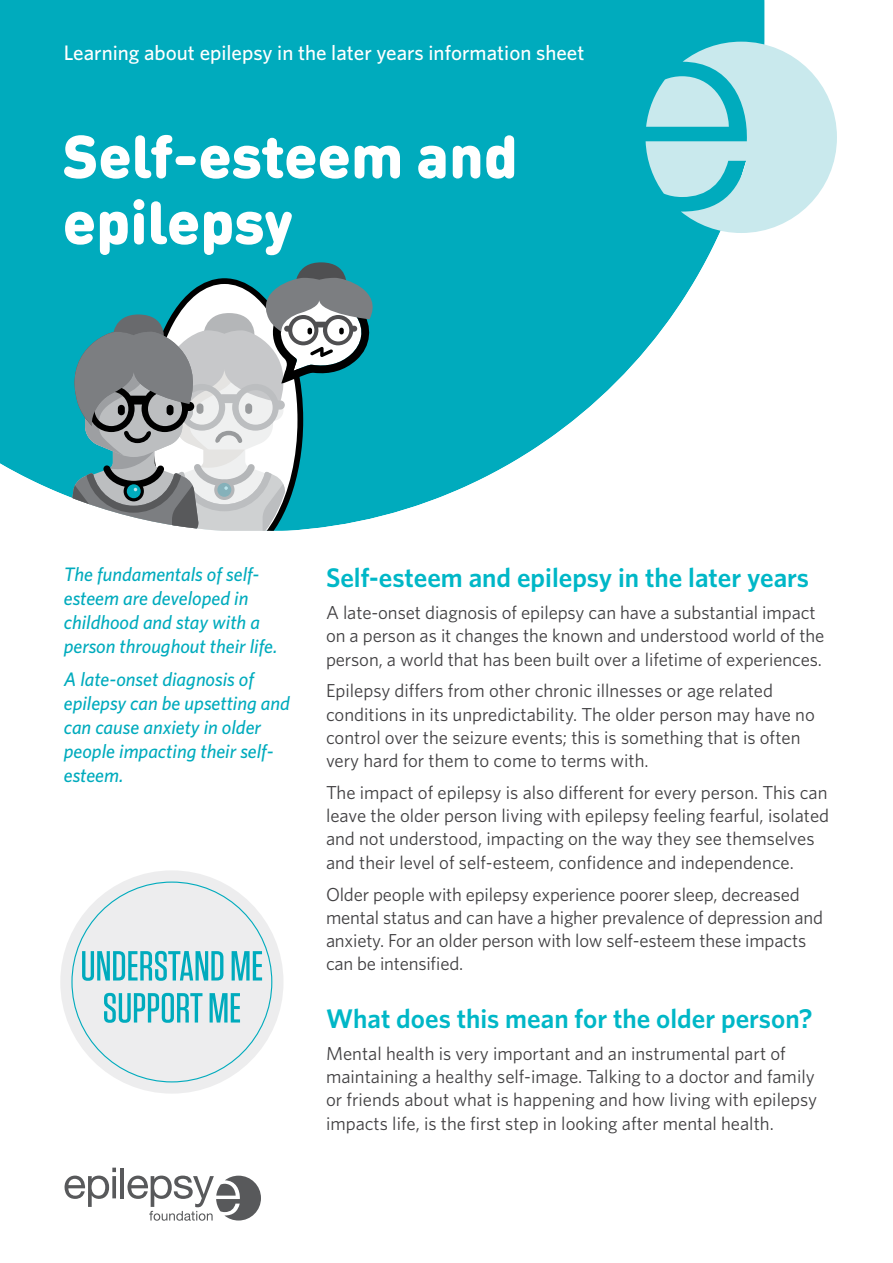
<style>
.page{position:relative;width:893px;height:1263px;background:#fff}
.page>*{position:absolute;margin:0;border:0;box-sizing:border-box;transform-origin:0 0}
.t1{font:900 60px/66px "DIN Round OT";color:#fff}
.t2{font:600 27px "Whitney";color:#00b7c7}
.t3{font:500 21px "Whitney";color:#fff}
.t4{font:italic 500 19.5px/24px "Whitney";color:#00abbd}
.t5{font:18.75px/23.2px "Whitney";color:#414042}
</style>
<div class="page">
<svg style="left:0;top:0;width:764px;height:515px;fill:#00abbd"></svg>
<svg style="left:62px;top:262px;width:322px;height:269px"></svg>
<svg style="left:646px;top:42px;width:191px;height:191px;background:#a1dde4"></svg>
<hr style="left:121px;top:1167px;width:3px;height:31px;background:#58595b">
<svg style="left:65px;top:1167px;width:51px;height:40px"></svg>
<svg style="left:127px;top:1175px;width:134px;height:46px"></svg>
<div style="left:60px;top:870px;width:223px;height:224px;background:#e9e9ea;border-radius:50%"></div>
<svg style="left:104px;top:993px;width:136px;height:30px"></svg>
<svg style="left:82px;top:951px;width:180px;height:30px"></svg>
<p class="t3" style="left:64px;top:39px;width:522px">Learning about epilepsy in the later years information sheet</p>
<h1 class="t1" style="left:63px;top:123px;width:457px">Self-esteem and epilepsy</h1>
<p class="t4" style="left:64px;top:562px;width:215px">The fundamentals of self&shy;esteem are developed in childhood and stay with a person throughout their life.</p>
<p class="t4" style="left:64px;top:667px;width:228px">A late-onset diagnosis of epilepsy can be upsetting and can cause anxiety in older people impacting their self&shy;esteem.</p>
<h2 class="t2" style="left:326px;top:561px;width:485px">Self-esteem and epilepsy in the later years</h2>
<p class="t5" style="left:326px;top:601px;width:500px">A late-onset diagnosis of epilepsy can have a substantial impact on a person as it changes the known and understood world of the person, a world that has been built over a lifetime of experiences.</p>
<p class="t5" style="left:326px;top:679px;width:490px">Epilepsy differs from other chronic illnesses or age related conditions in its unpredictability. The older person may have no control over the seizure events; this is something that is often very hard for them to come to terms with.</p>
<p class="t5" style="left:326px;top:781px;width:505px">The impact of epilepsy is also different for every person. This can leave the older person living with epilepsy feeling fearful, isolated and not understood, impacting on the way they see themselves and their level of self-esteem, confidence and independence.</p>
<p class="t5" style="left:326px;top:882px;width:498px">Older people with epilepsy experience poorer sleep, decreased mental status and can have a higher prevalence of depression and anxiety. For an older person with low self-esteem these impacts can be intensified.</p>
<h2 class="t2" style="left:326px;top:1002px;width:488px">What does this mean for the older person?</h2>
<p class="t5" style="left:326px;top:1041px;width:493px">Mental health is very important and an instrumental part of maintaining a healthy self-image. Talking to a doctor and family or friends about what is happening and how living with epilepsy impacts life, is the first step in looking after mental health.</p>
</div>
